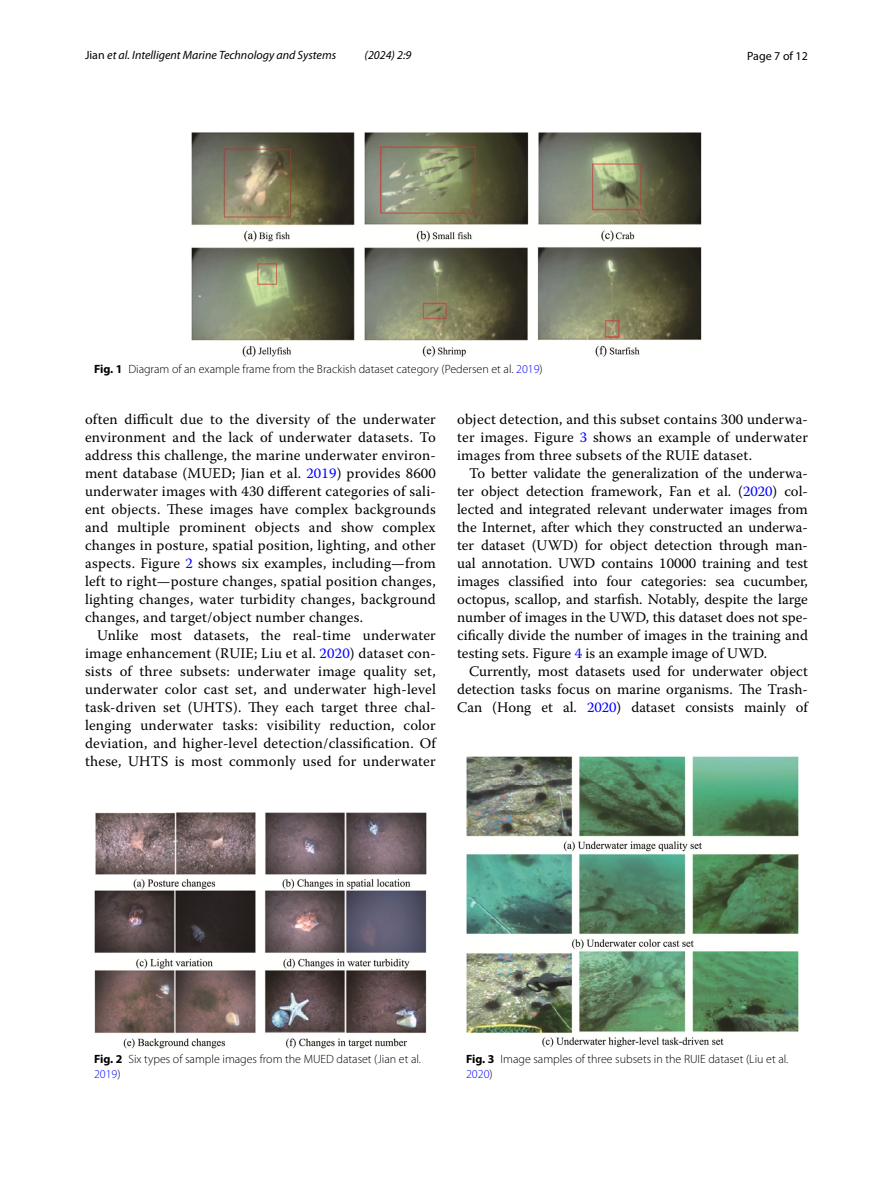
<style>
.page{position:relative;width:893px;height:1187px;background:#fff}
.page>*{position:absolute;margin:0;border:0;box-sizing:border-box;transform-origin:0 0}
.t1{font:14.7px/18px "Warnock Pro";letter-spacing:.015em;color:#000;text-align:justify}
.t2{font:300 12px/15px "Myriad Pro";color:#000}
.t3{font:italic 12px "Myriad Pro";color:#000}
.t4{font:12px "Myriad Pro";color:#000}
.s1{font-style:normal}
.s2{font-weight:700}
.s3{color:#00f}
</style>
<div class="page">
<img style="left:191px;top:133px;width:511px;height:224px">
<img style="left:95px;top:812px;width:331px;height:235px">
<img style="left:467px;top:757px;width:331px;height:290px">
<p class="t3" style="left:85px;top:48px;width:253px"><span class="s1">Jian</span> et al. Intelligent Marine Technology and Systems</p>
<p class="t3" style="left:365px;top:48px;width:48px">(2024) 2:9</p>
<p class="t4" style="left:747px;top:48px;width:62px">Page 7 of 12</p>
<p class="t2" style="left:94px;top:361px;width:450px"><span class="s2">Fig. 1</span> Diagram of an example frame from the Brackish dataset category (Pedersen et al. <span class="s3">2019</span>)</p>
<p class="t1" style="left:85px;top:410px;width:352px">often difficult due to the diversity of the underwater environment and the lack of underwater datasets. To address this challenge, the marine underwater environ&shy;ment database (MUED; Jian et al. <span class="s3">2019</span>) provides 8600 underwater images with 430 different categories of sali&shy;ent objects. These images have complex backgrounds and multiple prominent objects and show complex changes in posture, spatial position, lighting, and other aspects. Figure <span class="s3">2</span> shows six examples, including—from left to right—posture changes, spatial position changes, lighting changes, water turbidity changes, background changes, and target/object number changes.</p>
<p class="t1" style="left:85px;top:626px;width:352px;text-indent:12px">Unlike most datasets, the real-time underwater image enhancement (RUIE; Liu et al. <span class="s3">2020</span>) dataset con&shy;sists of three subsets: underwater image quality set, underwater color cast set, and underwater high-level task-driven set (UHTS). They each target three chal&shy;lenging underwater tasks: visibility reduction, color deviation, and higher-level detection/classification. Of these, UHTS is most commonly used for underwater</p>
<p class="t1" style="left:457px;top:410px;width:352px">object detection, and this subset contains 300 underwa&shy;ter images. Figure <span class="s3">3</span> shows an example of underwater images from three subsets of the RUIE dataset.</p>
<p class="t1" style="left:457px;top:464px;width:352px;text-indent:12px">To better validate the generalization of the underwa&shy;ter object detection framework, Fan et al. (<span class="s3">2020</span>) col&shy;lected and integrated relevant underwater images from the Internet, after which they constructed an underwa&shy;ter dataset (UWD) for object detection through man&shy;ual annotation. UWD contains 10000 training and test images classified into four categories: sea cucumber, octopus, scallop, and starfish. Notably, despite the large number of images in the UWD, this dataset does not spe&shy;cifically divide the number of images in the training and testing sets. Figure <span class="s3">4</span> is an example image of UWD.</p>
<p class="t1" style="left:457px;top:662px;width:352px;text-indent:12px">Currently, most datasets used for underwater object detection tasks focus on marine organisms. The Trash-Can (Hong et al. <span class="s3">2020</span>) dataset consists mainly of</p>
<p class="t2" style="left:94px;top:1051px;width:328px"><span class="s2">Fig. 2</span> Six types of sample images from the MUED dataset (Jian et al.<br><span class="s3">2019</span>)</p>
<p class="t2" style="left:466px;top:1051px;width:324px"><span class="s2">Fig. 3</span> Image samples of three subsets in the RUIE dataset (Liu et al.<br><span class="s3">2020</span>)</p>
</div>
